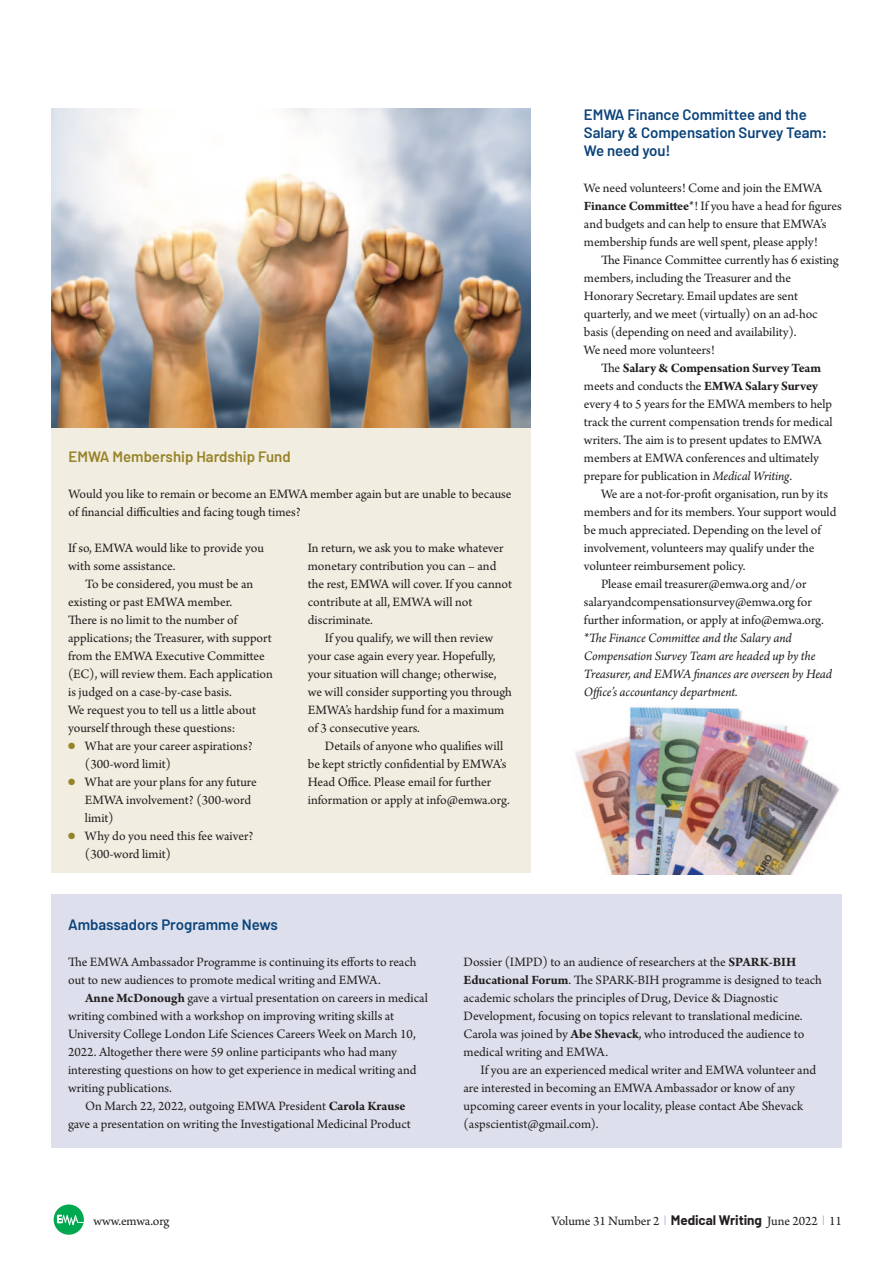
<style>
.page{position:relative;width:893px;height:1263px;background:#fff}
.page>*{position:absolute;margin:0;border:0;box-sizing:border-box;transform-origin:0 0}
.t1{font:600 15px/18px "Barlow";letter-spacing:-.005em;color:#0b437a}
.t2{font:600 15px "Barlow";color:#978228}
.t3{font:13.5px/18px "Arno Pro";color:#231f20}
.t4{font:italic 13.5px/18px "Arno Pro";letter-spacing:-.01em;color:#231f20}
.s1{color:#978228}
.s2{font-weight:700}
.s3{font-style:italic}
.s4{font-family:"Proforma";font-weight:200;color:#7589b1}
.s5{font-family:"Barlow";font-weight:700}
</style>
<div class="page">
<div style="left:51px;top:108px;width:480px;height:765px;background:#f1ede0"></div>
<img style="left:51px;top:108px;width:479px;height:319px">
<svg style="left:54px;top:1204px;width:30px;height:31px"></svg>
<div style="left:51px;top:894px;width:791px;height:254px;background:#dde0ec"></div>
<img style="left:575px;top:706px;width:265px;height:169px">
<p class="t2" style="left:69px;top:447px;width:224px">EMWA Membership Hardship Fund</p>
<p class="t3" style="left:69px;top:486px;width:444px">Would you like to remain or become an EMWA member again but are unable to because of financial difficulties and facing tough times?</p>
<p class="t3" style="left:68px;top:540px;width:197px">If so, EMWA would like to provide you with some assistance.</p>
<p class="t3" style="left:68px;top:576px;width:206px;text-indent:17px">To be considered, you must be an existing or past EMWA member.<br>There is no limit to the number of applications; the Treasurer, with support from the EMWA Executive Committee (EC), will review them. Each application is judged on a case-by-case basis.<br>We request you to tell us a little about yourself through these questions:</p>
<p class="t3" style="left:85px;top:738px;width:169px;text-indent:-17px"><span class="s1">●</span> What are your career aspirations? (300-word limit)</p>
<p class="t3" style="left:85px;top:774px;width:173px;text-indent:-17px"><span class="s1">●</span> What are your plans for any future<br>EMWA involvement? (300-word limit)</p>
<p class="t3" style="left:85px;top:828px;width:170px;text-indent:-17px"><span class="s1">●</span> Why do you need this fee waiver? (300-word limit)</p>
<p class="t1" style="left:68px;top:915px;width:211px">Ambassadors Programme News</p>
<p class="t3" style="left:308px;top:540px;width:206px">In return, we ask you to make whatever monetary contribution you can – and the rest, EMWA will cover. If you cannot contribute at all, EMWA will not discriminate.</p>
<p class="t3" style="left:308px;top:630px;width:206px;text-indent:17px">If you qualify, we will then review your case again every year. Hopefully, your situation will change; otherwise, we will consider supporting you through EMWA’s hardship fund for a maximum of 3 consecutive years.</p>
<p class="t3" style="left:308px;top:738px;width:203px;text-indent:17px">Details of anyone who qualifies will be kept strictly confidential by EMWA’s Head Office. Please email for further information or apply at info@emwa.org.</p>
<p class="t1" style="left:584px;top:105px;width:245px">EMWA Finance Committee and the<br>Salary &amp; Compensation Survey Team:<br>We need you!</p>
<p class="t3" style="left:584px;top:180px;width:259px">We need volunteers! Come and join the EMWA <span class="s2">Finance Committee</span>*! If you have a head for figures and budgets and can help to ensure that EMWA’s membership funds are well spent, please apply!</p>
<p class="t3" style="left:584px;top:252px;width:256px;text-indent:17px">The Finance Committee currently has 6 existing members, including the Treasurer and the Honorary Secretary. Email updates are sent quarterly, and we meet (virtually) on an ad-hoc basis (depending on need and availability).<br>We need more volunteers!</p>
<p class="t3" style="left:584px;top:360px;width:250px;text-indent:17px">The <span class="s2">Salary &amp; Compensation Survey Team </span>meets and conducts the <span class="s2">EMWA Salary Survey </span>every 4 to 5 years for the EMWA members to help track the current compensation trends for medical writers. The aim is to present updates to EMWA members at EMWA conferences and ultimately prepare for publication in <span class="s3">Medical Writing</span>.</p>
<p class="t3" style="left:584px;top:486px;width:254px;text-indent:17px">We are a not-for-profit organisation, run by its members and for its members. Your support would be much appreciated. Depending on the level of involvement, volunteers may qualify under the volunteer reimbursement policy.</p>
<p class="t3" style="left:584px;top:576px;width:241px;text-indent:17px">Please email treasurer@emwa.org and/or salaryandcompensationsurvey@emwa.org for further information, or apply at info@emwa.org.</p>
<p class="t4" style="left:584px;top:630px;width:250px">*The Finance Committee and the Salary and Compensation Survey Team are headed up by the Treasurer, and EMWA finances are overseen by Head Office’s accountancy department.</p>
<p class="t3" style="left:68px;top:954px;width:350px">The EMWA Ambassador Programme is continuing its efforts to reach out to new audiences to promote medical writing and EMWA.</p>
<p class="t3" style="left:68px;top:990px;width:361px;text-indent:17px"><span class="s2">Anne McDonough</span> gave a virtual presentation on careers in medical writing combined with a workshop on improving writing skills at University College London Life Sciences Careers Week on March 10, 2022. Altogether there were 59 online participants who had many interesting questions on how to get experience in medical writing and writing publications.</p>
<p class="t3" style="left:68px;top:1098px;width:344px;text-indent:17px">On March 22, 2022, outgoing EMWA President <span class="s2">Carola Krause </span>gave a presentation on writing the Investigational Medicinal Product</p>
<p class="t3" style="left:463px;top:954px;width:360px">Dossier (IMPD) to an audience of researchers at the <span class="s2">SPARK-BIH Educational Forum</span>. The SPARK-BIH programme is designed to teach academic scholars the principles of Drug, Device &amp; Diagnostic Development, focusing on topics relevant to translational medicine.<br>Carola was joined by <span class="s2">Abe Shevack</span>, who introduced the audience to medical writing and EMWA.</p>
<p class="t3" style="left:463px;top:1062px;width:354px;text-indent:17px">If you are an experienced medical writer and EMWA volunteer and are interested in becoming an EMWA Ambassador or know of any upcoming career events in your locality, please contact Abe Shevack (aspscientist@gmail.com).</p>
<p class="t3" style="left:93px;top:1213px;width:78px">www.emwa.org</p>
<p class="t3" style="left:552px;top:1213px;width:292px">Volume 31 Number 2 <span class="s4">|</span> <span class="s5">Medical Writing</span> June 2022 <span class="s4">|</span> 11</p>
</div>
